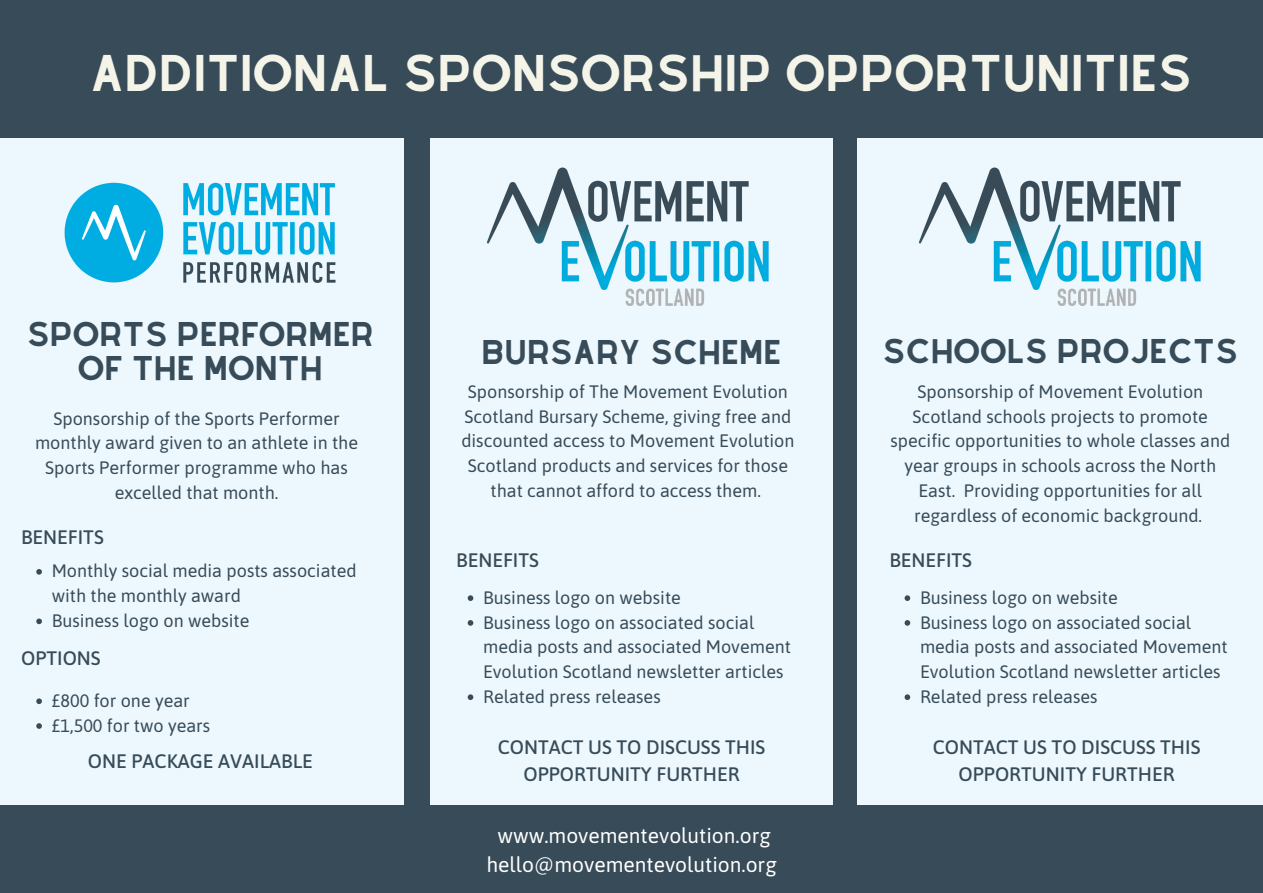
<style>
.page{position:relative;width:1263px;height:893px;background:#384b58}
.page>*{position:absolute;margin:0;border:0;box-sizing:border-box;transform-origin:0 0}
.t1{font:45.08px "Alyssum Sans";color:#f5f4e9}
.t2{font:30px/33.8px "Alyssum Sans";color:#384b58;text-align:center}
.t3{font:21px "Asap";color:#fff}
.t4{font:500 19.5px/27px "Asap";color:#384b58;text-align:center}
.t5{font:18px/24.8px "Asap";color:#384b58;text-align:center}
</style>
<div class="page">
<div style="left:0;top:138px;width:404px;height:666px;background:#ecf8fe"></div>
<div style="left:430px;top:138px;width:403px;height:666px;background:#ecf8fe"></div>
<div style="left:857px;top:138px;width:406px;height:666px;background:#ecf8fe"></div>
<img style="left:64px;top:182px;width:272px;height:101px">
<img style="left:919px;top:168px;width:282px;height:138px">
<svg style="left:36px;top:698px;width:6px;height:6px"></svg>
<svg style="left:36px;top:723px;width:6px;height:6px"></svg>
<svg style="left:36px;top:569px;width:6px;height:5px"></svg>
<svg style="left:36px;top:618px;width:6px;height:6px"></svg>
<svg style="left:468px;top:595px;width:5px;height:6px"></svg>
<svg style="left:468px;top:620px;width:5px;height:6px"></svg>
<svg style="left:468px;top:694px;width:5px;height:6px"></svg>
<svg style="left:904px;top:595px;width:6px;height:6px"></svg>
<svg style="left:904px;top:620px;width:6px;height:6px"></svg>
<svg style="left:904px;top:694px;width:6px;height:6px"></svg>
<img style="left:486px;top:168px;width:283px;height:138px">
<p class="t1" style="left:90px;top:46px;width:1104px">ADDITIONAL SPONSORSHIP OPPORTUNITIES</p>
<p class="t2" style="left:27px;top:317px;width:348px">SPORTS PERFORMER<br>OF THE MONTH</p>
<p class="t5" style="left:35px;top:406px;width:324px">Sponsorship of the Sports Performer monthly award given to an athlete in the Sports Performer programme who has excelled that month.</p>
<p class="t4" style="left:21px;top:524px;width:84px">BENEFITS</p>
<p class="t5" style="left:52px;top:558px;width:306px;text-align:left">Monthly social media posts associated with the monthly award</p>
<p class="t5" style="left:52px;top:608px;width:199px">Business logo on website</p>
<p class="t4" style="left:21px;top:645px;width:81px">OPTIONS</p>
<p class="t5" style="left:52px;top:688px;width:140px">£800 for one year</p>
<p class="t5" style="left:52px;top:713px;width:160px">£1,500 for two years</p>
<p class="t4" style="left:88px;top:747px;width:226px">ONE PACKAGE AVAILABLE</p>
<p class="t2" style="left:482px;top:335px;width:301px">BURSARY SCHEME</p>
<p class="t5" style="left:461px;top:379px;width:335px">Sponsorship of The Movement Evolution Scotland Bursary Scheme, giving free and discounted access to Movement Evolution Scotland products and services for those that cannot afford to access them.</p>
<p class="t4" style="left:456px;top:547px;width:84px">BENEFITS</p>
<p class="t5" style="left:483px;top:585px;width:199px">Business logo on website</p>
<p class="t5" style="left:483px;top:609px;width:309px;text-align:left">Business logo on associated social media posts and associated Movement<br>Evolution Scotland newsletter articles</p>
<p class="t5" style="left:483px;top:684px;width:179px">Related press releases</p>
<p class="t4" style="left:498px;top:733px;width:269px">CONTACT US TO DISCUSS THIS<br>OPPORTUNITY FURTHER</p>
<p class="t3" style="left:497px;top:823px;width:275px">www.movementevolution.org</p>
<p class="t3" style="left:486px;top:852px;width:292px">hello@movementevolution.org</p>
<p class="t2" style="left:882px;top:334px;width:357px">SCHOOLS PROJECTS</p>
<p class="t5" style="left:890px;top:379px;width:341px">Sponsorship of Movement Evolution Scotland schools projects to promote specific opportunities to whole classes and year groups in schools across the North East. Providing opportunities for all regardless of economic background.</p>
<p class="t4" style="left:889px;top:547px;width:84px">BENEFITS</p>
<p class="t5" style="left:920px;top:585px;width:199px">Business logo on website</p>
<p class="t5" style="left:920px;top:609px;width:309px;text-align:left">Business logo on associated social media posts and associated Movement<br>Evolution Scotland newsletter articles</p>
<p class="t5" style="left:920px;top:684px;width:179px">Related press releases</p>
<p class="t4" style="left:933px;top:733px;width:269px">CONTACT US TO DISCUSS THIS<br>OPPORTUNITY FURTHER</p>
</div>
